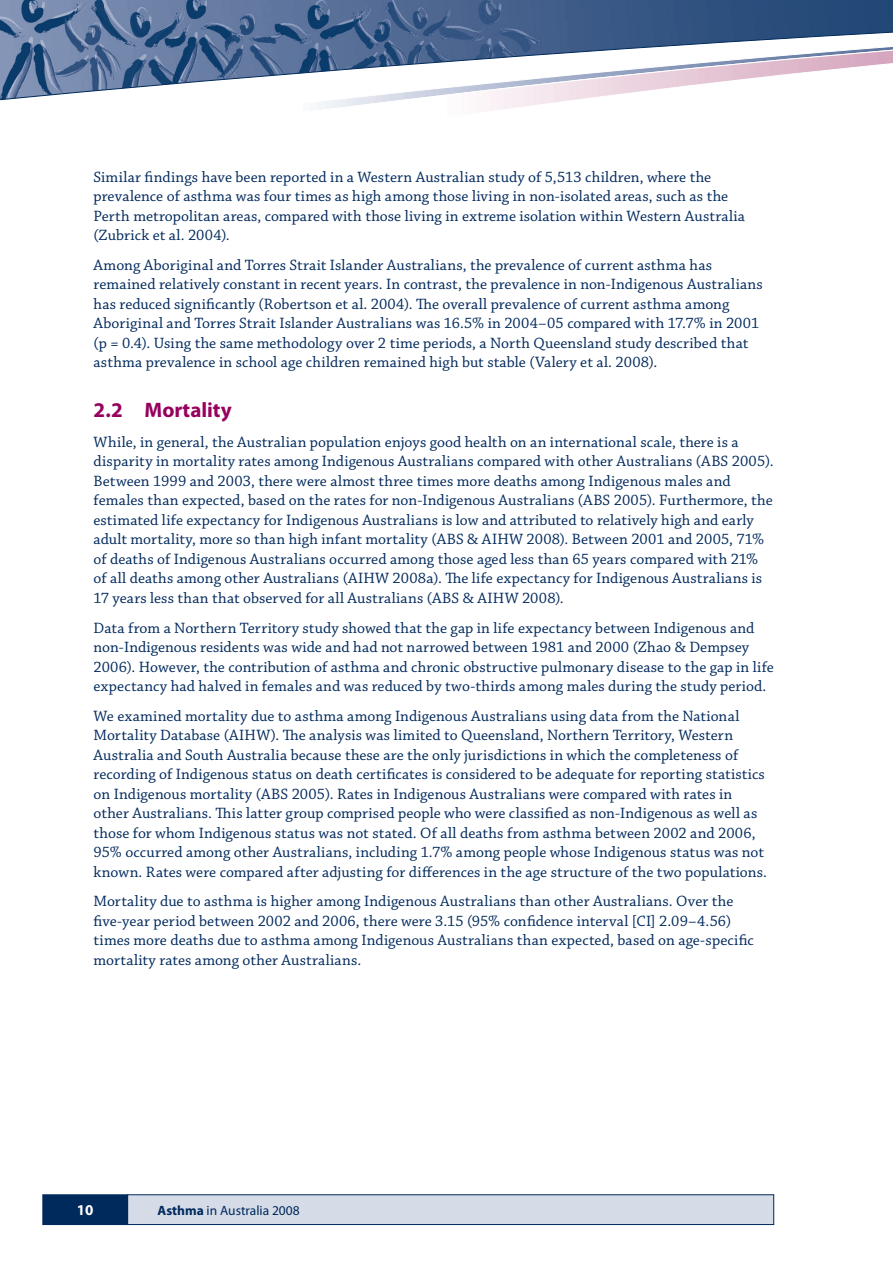
<style>
.page{position:relative;width:893px;height:1263px;background:#fff}
.page>*{position:absolute;margin:0;border:0;box-sizing:border-box;transform-origin:0 0}
.t1{font:700 21px "Myriad Pro";color:#97015e}
.t2{font:15.75px/19.5px "Chaparral Pro";letter-spacing:.005em;color:#00295c}
.t3{font:700 15px "Myriad Pro";color:#fff}
.t4{font:13.5px "Myriad Pro";color:#00295c}
.s1{font-weight:700}
</style>
<div class="page">
<img style="left:0;top:0;width:893px;height:14px">
<svg style="left:0;top:14px;width:892px;height:8px;background:#44628d"></svg>
<svg style="left:0;top:22px;width:892px;height:89px"></svg>
<div style="left:128px;top:1195px;width:646px;height:29px;background:#d5dce8"></div>
<div style="left:127px;top:1194px;width:647px;height:31px;border:1px solid #00295c"></div>
<div style="left:43px;top:1195px;width:84px;height:29px;background:#00295c"></div>
<div style="left:43px;top:1194px;width:85px;height:31px;border:1px solid #00295c"></div>
<svg style="left:892px;top:14px;width:1px;height:49px"></svg>
<p class="t2" style="left:94px;top:168px;width:653px">Similar findings have been reported in a Western Australian study of 5,513 children, where the prevalence of asthma was four times as high among those living in non-isolated areas, such as the Perth metropolitan areas, compared with those living in extreme isolation within Western Australia (Zubrick et al. 2004).</p>
<p class="t2" style="left:94px;top:256px;width:671px">Among Aboriginal and Torres Strait Islander Australians, the prevalence of current asthma has remained relatively constant in recent years. In contrast, the prevalence in non-Indigenous Australians has reduced significantly (Robertson et al. 2004). The overall prevalence of current asthma among Aboriginal and Torres Strait Islander Australians was 16.5% in 2004–05 compared with 17.7% in 2001 (p = 0.4). Using the same methodology over 2 time periods, a North Queensland study described that asthma prevalence in school age children remained high but stable (Valery et al. 2008).</p>
<h1 class="t1" style="left:94px;top:396px;width:140px">2.2 Mortality</h1>
<p class="t2" style="left:94px;top:433px;width:682px">While, in general, the Australian population enjoys good health on an international scale, there is a disparity in mortality rates among Indigenous Australians compared with other Australians (ABS 2005).<br>Between 1999 and 2003, there were almost three times more deaths among Indigenous males and females than expected, based on the rates for non-Indigenous Australians (ABS 2005). Furthermore, the estimated life expectancy for Indigenous Australians is low and attributed to relatively high and early adult mortality, more so than high infant mortality (ABS &amp; AIHW 2008). Between 2001 and 2005, 71% of deaths of Indigenous Australians occurred among those aged less than 65 years compared with 21% of all deaths among other Australians (AIHW 2008a). The life expectancy for Indigenous Australians is 17 years less than that observed for all Australians (ABS &amp; AIHW 2008).</p>
<p class="t2" style="left:94px;top:618px;width:682px">Data from a Northern Territory study showed that the gap in life expectancy between Indigenous and non-Indigenous residents was wide and had not narrowed between 1981 and 2000 (Zhao &amp; Dempsey 2006). However, the contribution of asthma and chronic obstructive pulmonary disease to the gap in life expectancy had halved in females and was reduced by two-thirds among males during the study period.</p>
<p class="t2" style="left:94px;top:707px;width:675px">We examined mortality due to asthma among Indigenous Australians using data from the National Mortality Database (AIHW). The analysis was limited to Queensland, Northern Territory, Western Australia and South Australia because these are the only jurisdictions in which the completeness of recording of Indigenous status on death certificates is considered to be adequate for reporting statistics on Indigenous mortality (ABS 2005). Rates in Indigenous Australians were compared with rates in other Australians. This latter group comprised people who were classified as non-Indigenous as well as those for whom Indigenous status was not stated. Of all deaths from asthma between 2002 and 2006, 95% occurred among other Australians, including 1.7% among people whose Indigenous status was not known. Rates were compared after adjusting for differences in the age structure of the two populations.</p>
<p class="t2" style="left:94px;top:892px;width:662px">Mortality due to asthma is higher among Indigenous Australians than other Australians. Over the five-year period between 2002 and 2006, there were 3.15 (95% confidence interval [CI] 2.09–4.56) times more deaths due to asthma among Indigenous Australians than expected, based on age-specific mortality rates among other Australians.</p>
<p class="t3" style="left:77px;top:1200px;width:18px">10</p>
<p class="t4" style="left:158px;top:1202px;width:144px"><span class="s1">Asthma</span> in Australia 2008</p>
</div>
